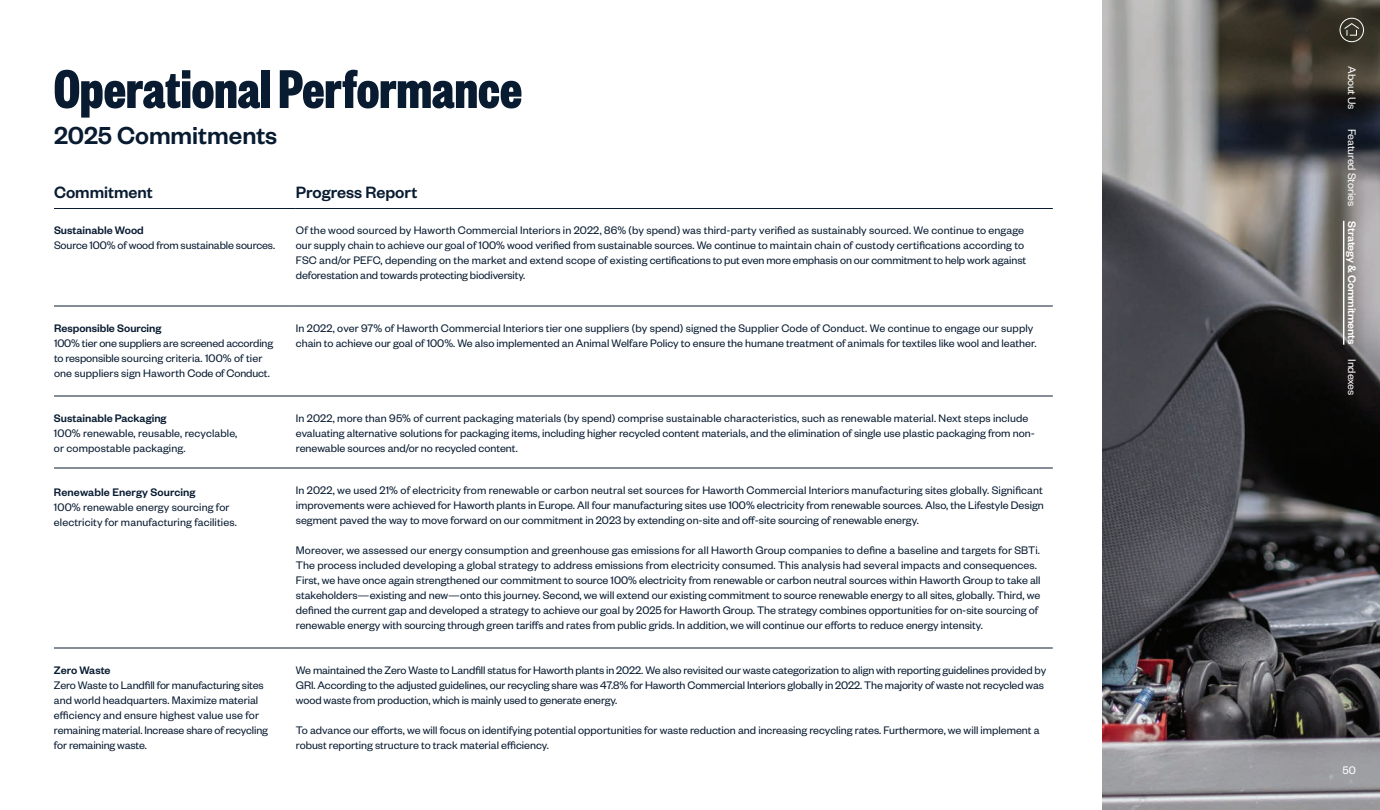
<style>
.page{position:relative;width:1380px;height:810px;background:#fff}
.page>*{position:absolute;margin:0;border:0;box-sizing:border-box;transform-origin:0 0}
.t1{font:60px "Founders Grotesk Bold X Cnd";color:#081b31}
.t2{font:500 27px "Founders Grotesk";color:#081b31}
.t3{font:500 18px "Founders Grotesk";color:#081b31}
.t4{font:12px/15px "Founders Grotesk";color:#081b31}
.t5{font:500 12px "Founders Grotesk";color:#081b31}
.t6{font:12px "Founders Grotesk";letter-spacing:-.01em;color:#fff}
.t7{font:500 12px "Founders Grotesk";letter-spacing:-.01em;color:#fff}
</style>
<div class="page">
<img style="left:1102px;top:0;width:278px;height:810px">
<hr style="left:54px;top:208px;width:242px;height:1px;background:#081b31">
<hr style="left:296px;top:208px;width:757px;height:1px;background:#081b31">
<hr style="left:54px;top:306px;width:242px;height:1px;background:#081b31">
<hr style="left:296px;top:306px;width:757px;height:1px;background:#081b31">
<hr style="left:54px;top:396px;width:242px;height:1px;background:#081b31">
<hr style="left:296px;top:396px;width:757px;height:1px;background:#081b31">
<hr style="left:54px;top:468px;width:242px;height:1px;background:#081b31">
<hr style="left:296px;top:468px;width:757px;height:1px;background:#081b31">
<hr style="left:54px;top:648px;width:242px;height:1px;background:#081b31">
<hr style="left:296px;top:648px;width:757px;height:1px;background:#081b31">
<hr style="left:1343px;top:221px;width:1px;height:124px;background:#fff">
<svg style="left:1340px;top:18px;width:24px;height:24px"></svg>
<h1 class="t1" style="left:54px;top:51px;width:470px">Operational Performance</h1>
<h2 class="t2" style="left:54px;top:119px;width:225px">2025 Commitments</h2>
<h3 class="t3" style="left:54px;top:181px;width:100px">Commitment</h3>
<h3 class="t3" style="left:296px;top:181px;width:123px">Progress Report</h3>
<p class="t5" style="left:54px;top:223px;width:91px">Sustainable Wood</p>
<p class="t4" style="left:54px;top:237px;width:223px">Source 100% of wood from sustainable sources.</p>
<p class="t4" style="left:296px;top:222px;width:732px">Of the wood sourced by Haworth Commercial Interiors in 2022, 86% (by spend) was third-party verified as sustainably sourced. We continue to engage our supply chain to achieve our goal of 100% wood verified from sustainable sources. We continue to maintain chain of custody certifications according to FSC and/or PEFC, depending on the market and extend scope of existing certifications to put even more emphasis on our commitment to help work against deforestation and towards protecting biodiversity.</p>
<p class="t5" style="left:54px;top:320px;width:109px">Responsible Sourcing</p>
<p class="t4" style="left:54px;top:335px;width:221px">100% tier one suppliers are screened according to responsible sourcing criteria. 100% of tier one suppliers sign Haworth Code of Conduct.</p>
<p class="t5" style="left:54px;top:410px;width:114px">Sustainable Packaging</p>
<p class="t4" style="left:54px;top:425px;width:185px">100% renewable, reusable, recyclable, or compostable packaging.</p>
<p class="t5" style="left:54px;top:485px;width:143px">Renewable Energy Sourcing</p>
<p class="t4" style="left:54px;top:499px;width:184px">100% renewable energy sourcing for electricity for manufacturing facilities.</p>
<p class="t5" style="left:54px;top:662px;width:58px">Zero Waste</p>
<p class="t4" style="left:54px;top:677px;width:216px">Zero Waste to Landfill for manufacturing sites and world headquarters. Maximize material efficiency and ensure highest value use for remaining material. Increase share of recycling for remaining waste.</p>
<p class="t4" style="left:296px;top:320px;width:742px">In 2022, over 97% of Haworth Commercial Interiors tier one suppliers (by spend) signed the Supplier Code of Conduct. We continue to engage our supply chain to achieve our goal of 100%. We also implemented an Animal Welfare Policy to ensure the humane treatment of animals for textiles like wool and leather.</p>
<p class="t4" style="left:296px;top:410px;width:740px">In 2022, more than 95% of current packaging materials (by spend) comprise sustainable characteristics, such as renewable material. Next steps include evaluating alternative solutions for packaging items, including higher recycled content materials, and the elimination of single use plastic packaging from non&shy;renewable sources and/or no recycled content.</p>
<p class="t4" style="left:296px;top:482px;width:749px;text-align:justify">In 2022, we used 21% of electricity from renewable or carbon neutral set sources for Haworth Commercial Interiors manufacturing sites globally. Significant improvements were achieved for Haworth plants in Europe. All four manufacturing sites use 100% electricity from renewable sources. Also, the Lifestyle Design segment paved the way to move forward on our commitment in 2023 by extending on-site and off-site sourcing of renewable energy.</p>
<p class="t4" style="left:296px;top:542px;width:746px">Moreover, we assessed our energy consumption and greenhouse gas emissions for all Haworth Group companies to define a baseline and targets for SBTi.<br>The process included developing a global strategy to address emissions from electricity consumed. This analysis had several impacts and consequences.<br>First, we have once again strengthened our commitment to source 100% electricity from renewable or carbon neutral sources within Haworth Group to take all stakeholders—existing and new—onto this journey. Second, we will extend our existing commitment to source renewable energy to all sites, globally. Third, we defined the current gap and developed a strategy to achieve our goal by 2025 for Haworth Group. The strategy combines opportunities for on-site sourcing of renewable energy with sourcing through green tariffs and rates from public grids. In addition, we will continue our efforts to reduce energy intensity.</p>
<p class="t4" style="left:296px;top:662px;width:752px">We maintained the Zero Waste to Landfill status for Haworth plants in 2022. We also revisited our waste categorization to align with reporting guidelines provided by<br>GRI. According to the adjusted guidelines, our recycling share was 47.8% for Haworth Commercial Interiors globally in 2022. The majority of waste not recycled was wood waste from production, which is mainly used to generate energy.</p>
<p class="t4" style="left:296px;top:722px;width:745px">To advance our efforts, we will focus on identifying potential opportunities for waste reduction and increasing recycling rates. Furthermore, we will implement a robust reporting structure to track material efficiency.</p>
<p class="t6" style="left:1359px;top:66px;width:45px;rotate:90deg">About Us</p>
<p class="t6" style="left:1359px;top:129px;width:79px;rotate:90deg">Featured Stories</p>
<p class="t7" style="left:1360px;top:221px;width:125px;rotate:90deg">Strategy &amp; Commitments</p>
<p class="t6" style="left:1359px;top:359px;width:38px;rotate:90deg">Indexes</p>
<p class="t6" style="left:1342px;top:763px;width:15px">50</p>
</div>
